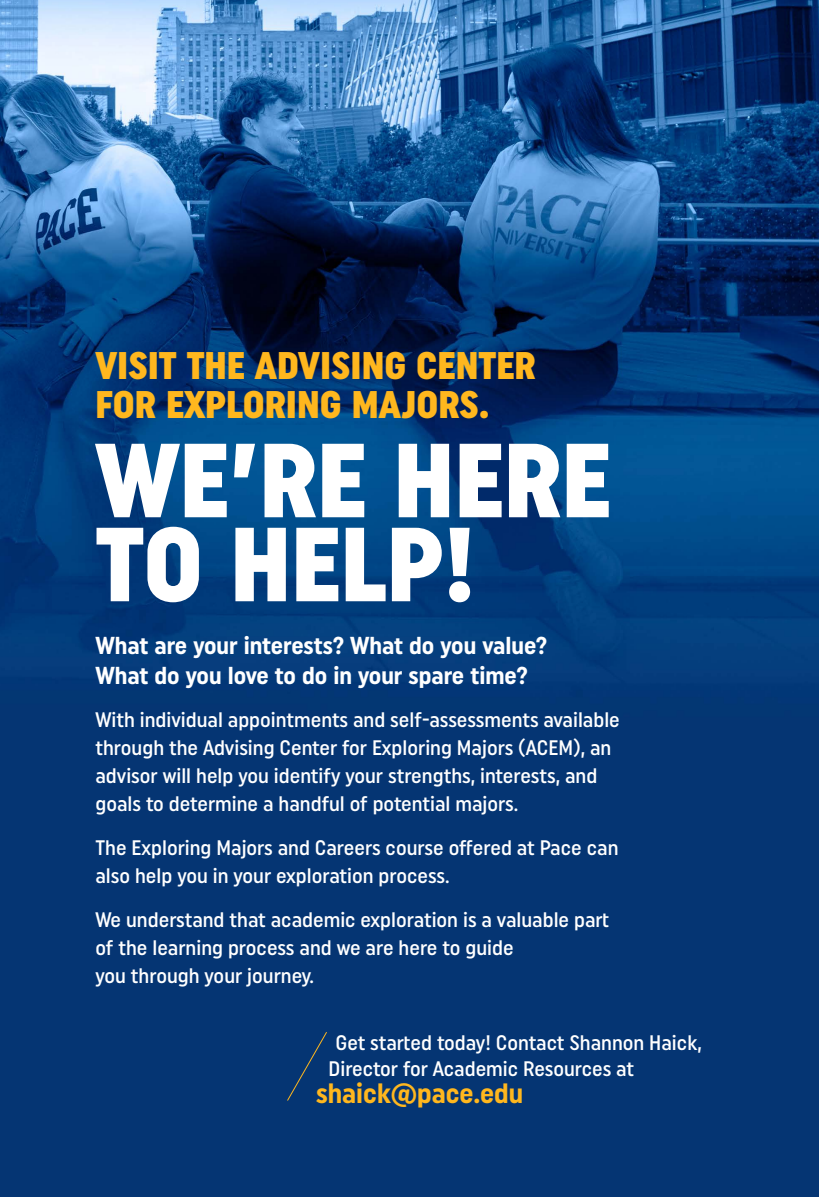
<style>
.page{position:relative;width:819px;height:1197px;background:#fff}
.page>*{position:absolute;margin:0;border:0;box-sizing:border-box;transform-origin:0 0}
.t1{font:900 condensed 105px/84px "Uniform";color:#fff}
.t2{font:900 condensed 38.5px/38.5px "Uniform";color:#ffb71e}
.t3{font:700 condensed 28px "Uniform";color:#ffb71e}
.t4{font:700 condensed 24.5px/29.4px "Uniform";color:#fff}
.t5{font:500 condensed 21px/28px "Uniform";color:#fff}
</style>
<div class="page">
<img style="left:0;top:0;width:819px;height:1197px">
<div style="left:286px;top:1031px;width:42px;height:71px;background:#053573"></div>
<h2 class="t2" style="left:95px;top:346px;width:442px">VISIT THE ADVISING CENTER<br>FOR EXPLORING MAJORS.</h2>
<h1 class="t1" style="left:95px;top:437px;width:517px">WE’RE HERE<br>TO HELP!</h1>
<p class="t4" style="left:95px;top:631px;width:453px">What are your interests? What do you value?<br>What do you love to do in your spare time?</p>
<p class="t5" style="left:95px;top:706px;width:526px">With individual appointments and self-assessments available through the Advising Center for Exploring Majors (ACEM), an advisor will help you identify your strengths, interests, and goals to determine a handful of potential majors.</p>
<p class="t5" style="left:95px;top:833px;width:525px">The Exploring Majors and Careers course offered at Pace can also help you in your exploration process.</p>
<p class="t5" style="left:95px;top:905px;width:515px">We understand that academic exploration is a valuable part of the learning process and we are here to guide<br>you through your journey.</p>
<p class="t5" style="left:328px;top:1029px;width:375px;line-height:26.2px;text-indent:7px">Get started today! Contact Shannon Haick,<br>Director for Academic Resources at</p>
<h3 class="t3" style="left:316px;top:1076px;width:209px">shaick@pace.edu</h3>
</div>
